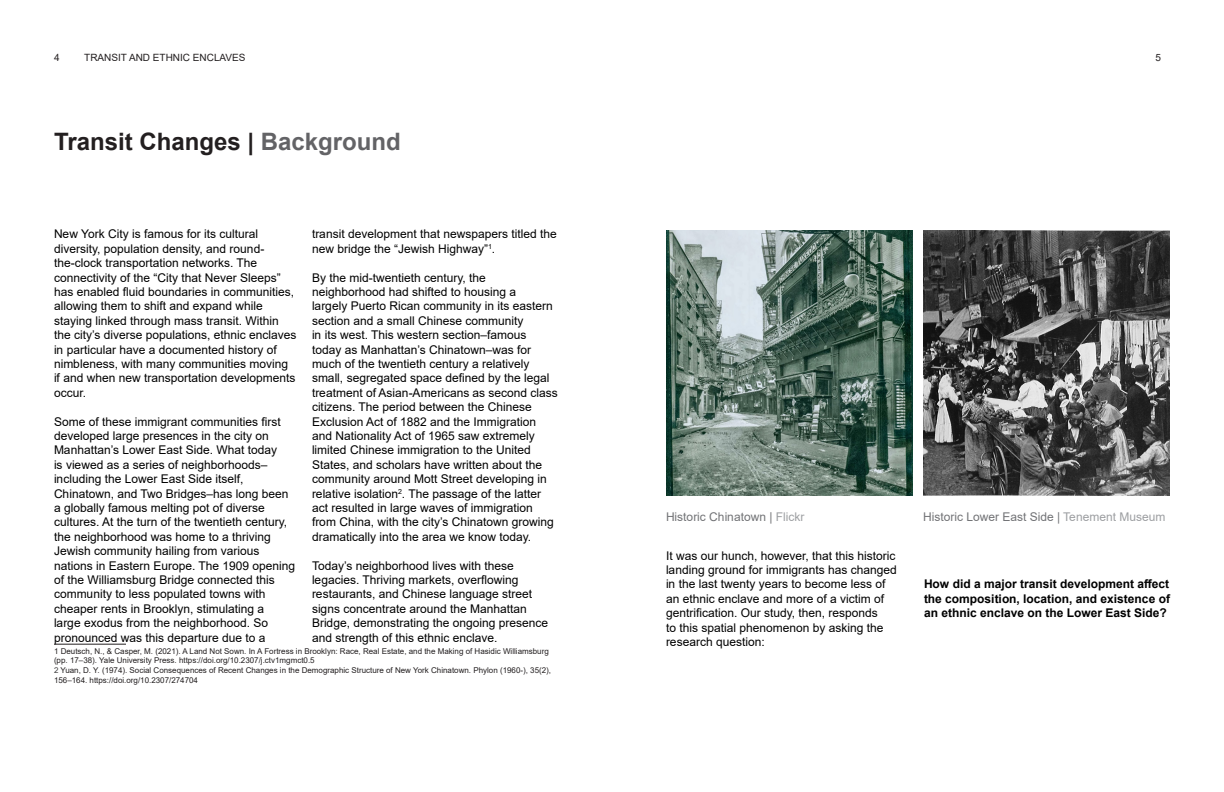
<style>
.page{position:relative;width:1224px;height:792px;background:#fff}
.page>*{position:absolute;margin:0;border:0;box-sizing:border-box;transform-origin:0 0}
.t1{font:700 24px "Arial";color:#231f20}
.t2{font:12px/14.4px "Arial";color:#000}
.t3{font:700 12px/14.4px "Arial";color:#000;text-align:justify}
.t4{font:12px "Arial";color:#727376}
.t5{font:10px "Arial";color:#231f20}
.t6{font:8px/9.6px "Arial";color:#231f20}
.s1{color:#636366}
.s2{color:#3e3e3f}
.s3{color:#9d9fa2}
</style>
<div class="page">
<hr style="left:54px;top:644px;width:72px;height:1px;background:#231f20">
<img style="left:666px;top:230px;width:247px;height:266px">
<img style="left:924px;top:230px;width:246px;height:266px">
<p class="t5" style="left:54px;top:51px;width:7px">4</p>
<p class="t5" style="left:84px;top:51px;width:163px">TRANSIT AND ETHNIC ENCLAVES</p>
<p class="t5" style="left:1156px;top:51px;width:7px">5</p>
<p class="t1" style="left:54px;top:125px;width:348px">Transit Changes | <span class="s1">Background</span></p>
<p class="t2" style="left:54px;top:227px;width:244px">New York City is famous for its cultural diversity, population density, and round&shy;the-clock transportation networks. The connectivity of the “City that Never Sleeps” has enabled fluid boundaries in communities, allowing them to shift and expand while staying linked through mass transit. Within the city’s diverse populations, ethnic enclaves in particular have a documented history of nimbleness, with many communities moving if and when new transportation developments occur.</p>
<p class="t2" style="left:54px;top:414px;width:243px">Some of these immigrant communities first developed large presences in the city on Manhattan’s Lower East Side. What today<br>is viewed as a series of neighborhoods– including the Lower East Side itself, Chinatown, and Two Bridges–has long been a globally famous melting pot of diverse cultures. At the turn of the twentieth century, the neighborhood was home to a thriving Jewish community hailing from various nations in Eastern Europe. The 1909 opening of the Williamsburg Bridge connected this community to less populated towns with cheaper rents in Brooklyn, stimulating a<br>large exodus from the neighborhood. So pronounced was this departure due to a</p>
<p class="t6" style="left:54px;top:646px;width:496px">1 Deutsch, N., &amp; Casper, M. (2021). A Land Not Sown. In A Fortress in Brooklyn: Race, Real Estate, and the Making of Hasidic Williamsburg (pp. 17–38). Yale University Press. https://doi.org/10.2307/j.ctv1mgmct0.5</p>
<p class="t6" style="left:54px;top:665px;width:499px"><span class="s2">2</span> Yuan, D. Y. (1974). Social Consequences of Recent Changes in the Demographic Structure of New York Chinatown. Phylon (1960-), 35(2),<br>156–164. https://doi.org/10.2307/274704</p>
<p class="t2" style="left:312px;top:227px;width:246px">transit development that newspapers titled the new bridge the “Jewish Highway”<sup>1</sup>.</p>
<p class="t2" style="left:312px;top:270px;width:247px">By the mid-twentieth century, the neighborhood had shifted to housing a<br>largely Puerto Rican community in its eastern section and a small Chinese community<br>in its west. This western section–famous today as Manhattan’s Chinatown–was for much of the twentieth century a relatively small, segregated space defined by the legal treatment of Asian-Americans as second class citizens. The period between the Chinese Exclusion Act of 1882 and the Immigration and Nationality Act of 1965 saw extremely limited Chinese immigration to the United States, and scholars have written about the community around Mott Street developing in relative isolation<sup>2</sup>. The passage of the latter act resulted in large waves of immigration from China, with the city’s Chinatown growing dramatically into the area we know today.</p>
<p class="t2" style="left:312px;top:558px;width:238px">Today’s neighborhood lives with these legacies. Thriving markets, overflowing restaurants, and Chinese language street signs concentrate around the Manhattan Bridge, demonstrating the ongoing presence and strength of this ethnic enclave.</p>
<p class="t2" style="left:666px;top:548px;width:232px">It was our hunch, however, that this historic landing ground for immigrants has changed in the last twenty years to become less of an ethnic enclave and more of a victim of gentrification. Our study, then, responds<br>to this spatial phenomenon by asking the research question:</p>
<p class="t4" style="left:666px;top:509px;width:140px">Historic Chinatown | <span class="s3">Flickr</span></p>
<p class="t4" style="left:923px;top:509px;width:244px">Historic Lower East Side | <span class="s3">Tenement Museum</span></p>
<p class="t3" style="left:924px;top:577px;width:248px">How did a major transit development affect the composition, location, and existence of an ethnic enclave on the Lower East Side?</p>
</div>
